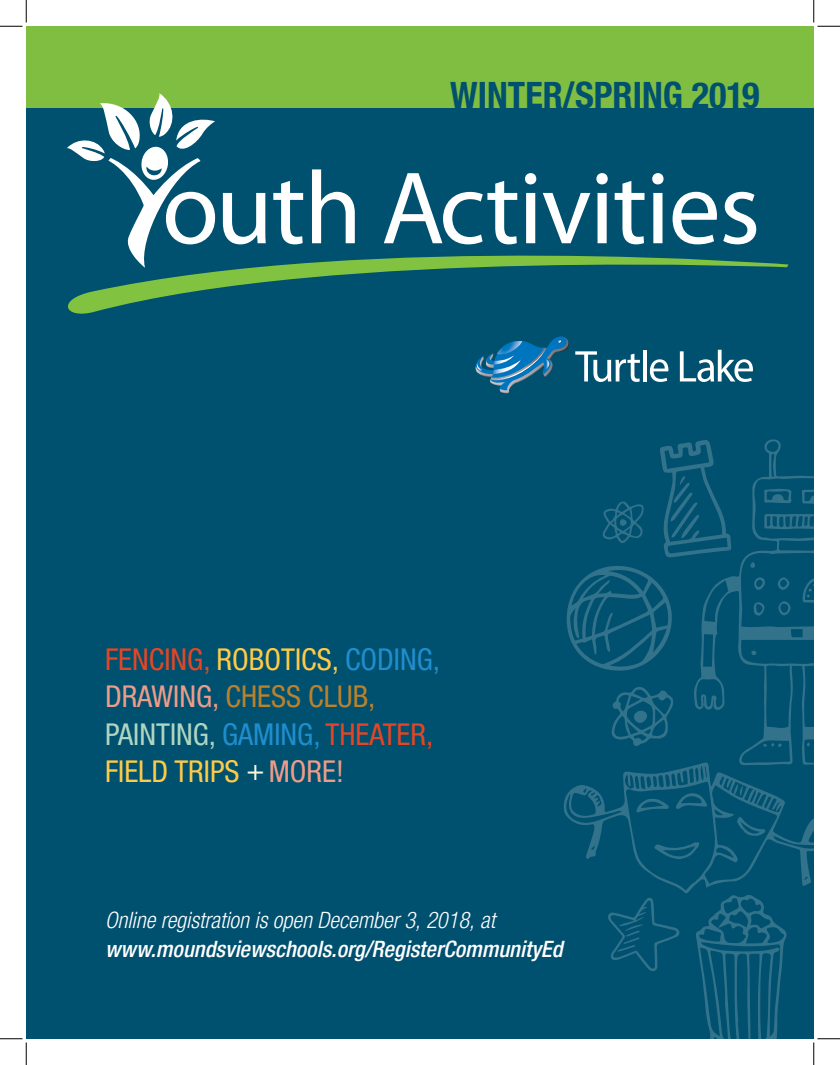
<style>
.page{position:relative;width:840px;height:1065px;background:#fff}
.page>*{position:absolute;margin:0;border:0;box-sizing:border-box;transform-origin:0 0}
.t1{font:700 condensed 36.25px "Helvetica Neue LT Pro";color:#00506f}
.t2{font:condensed 30px/37.5px "Helvetica Neue LT Pro";color:#fecb47}
.t3{font:italic 500 condensed 22.5px "Helvetica Neue LTW1 G";color:#fff}
.t4{font:italic 300 condensed 22.5px "Helvetica Neue LTW1 G";color:#fff}
.s1{color:#e44625}
.s2{color:#208ecd}
.s3{color:#ee9c88}
.s4{color:#ba822c}
.s5{color:#b0d6c2}
.s6{color:#208ece}
.s7{color:#f9f6de}
</style>
<div class="page">
<div style="left:26px;top:108px;width:788px;height:931px;background:#00506f"></div>
<div style="left:26px;top:26px;width:788px;height:82px;background:#7fbe41"></div>
<svg style="left:567px;top:566px;width:105px;height:105px"></svg>
<svg style="left:660px;top:442px;width:33px;height:116px"></svg>
<svg style="left:611px;top:687px;width:63px;height:59px"></svg>
<svg style="left:602px;top:501px;width:42px;height:42px"></svg>
<svg style="left:620px;top:519px;width:7px;height:7px"></svg>
<svg style="left:693px;top:439px;width:121px;height:323px"></svg>
<svg style="left:778px;top:601px;width:13px;height:14px"></svg>
<svg style="left:754px;top:602px;width:12px;height:14px"></svg>
<svg style="left:753px;top:577px;width:13px;height:13px"></svg>
<svg style="left:778px;top:577px;width:11px;height:13px"></svg>
<svg style="left:750px;top:562px;width:5px;height:6px"></svg>
<svg style="left:764px;top:514px;width:50px;height:15px"></svg>
<svg style="left:764px;top:489px;width:28px;height:14px"></svg>
<svg style="left:802px;top:489px;width:12px;height:15px"></svg>
<svg style="left:751px;top:650px;width:6px;height:5px"></svg>
<svg style="left:807px;top:742px;width:3px;height:4px"></svg>
<svg style="left:763px;top:743px;width:19px;height:4px"></svg>
<svg style="left:802px;top:577px;width:12px;height:26px"></svg>
<hr style="left:572px;top:392px;width:181px;height:1px;background:#0075bf">
<hr style="left:643px;top:350px;width:4px;height:31px;background:#fff">
<svg style="left:650px;top:359px;width:18px;height:23px"></svg>
<svg style="left:680px;top:350px;width:73px;height:32px"></svg>
<svg style="left:475px;top:336px;width:165px;height:57px"></svg>
<svg style="left:223px;top:193px;width:43px;height:39px"></svg>
<svg style="left:273px;top:181px;width:30px;height:51px"></svg>
<svg style="left:312px;top:169px;width:43px;height:63px"></svg>
<svg style="left:387px;top:173px;width:130px;height:59px"></svg>
<svg style="left:525px;top:173px;width:11px;height:59px"></svg>
<svg style="left:543px;top:193px;width:47px;height:39px"></svg>
<svg style="left:596px;top:173px;width:12px;height:59px"></svg>
<svg style="left:615px;top:181px;width:30px;height:51px"></svg>
<svg style="left:652px;top:173px;width:12px;height:59px"></svg>
<svg style="left:673px;top:192px;width:44px;height:40px"></svg>
<svg style="left:724px;top:192px;width:32px;height:40px"></svg>
<svg style="left:68px;top:232px;width:721px;height:82px"></svg>
<svg style="left:67px;top:93px;width:148px;height:175px"></svg>
<svg style="left:0;top:0;width:27px;height:27px"></svg>
<svg style="left:0;top:1039px;width:27px;height:26px"></svg>
<svg style="left:814px;top:0;width:26px;height:27px"></svg>
<svg style="left:564px;top:762px;width:276px;height:303px"></svg>
<p class="t1" style="left:450px;top:74px;width:311px">WINTER/SPRING 2019</p>
<p class="t2" style="left:105px;top:640px;width:337px"><span class="s1">FENCING,</span> ROBOTICS, <span class="s2">CODING,<br></span><span class="s3">DRAWING,</span> <span class="s4">CHESS CLUB,<br></span><span class="s5">PAINTING,</span> <span class="s6">GAMING,</span> <span class="s1">THEATER,<br></span>FIELD TRIPS <span class="s7">+</span><span class="s3">MORE!</span></p>
<p class="t4" style="left:105px;top:907px;width:392px">Online registration is open December 3, 2018, at</p>
<p class="t3" style="left:105px;top:935px;width:459px">www.moundsviewschools.org/RegisterCommunityEd</p>
</div>
